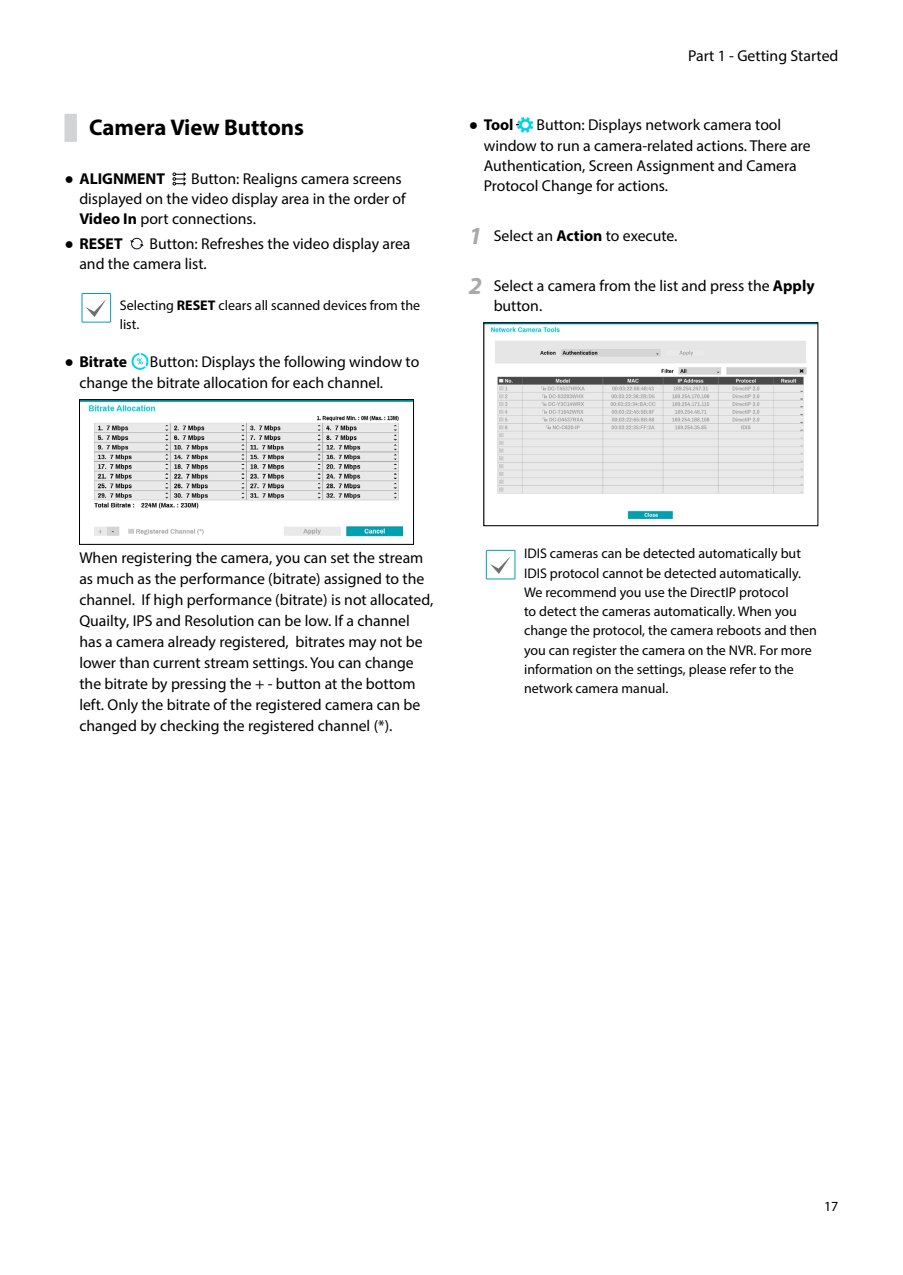
<style>
.page{position:relative;width:903px;height:1275px;background:#fff}
.page>*{position:absolute;margin:0;border:0;box-sizing:border-box;transform-origin:0 0}
.t1{font:700 22.75px "Myriad Pro";color:#000}
.t2{font:15.75px/20.1px "Myriad Pro";color:#000}
.t3{font:700 15.75px "Myriad Pro";color:#000}
.t4{font:14px/19.2px "Myriad Pro";color:#000}
.s1{font-family:"Arial";font-weight:400}
.s2{font-weight:700}
.s3{font-weight:700;font-style:italic;font-size:24.5px;color:#a7a9ac}
</style>
<div class="page">
<div style="left:64px;top:114px;width:13px;height:28px;background:#d1d3d4"></div>
<svg style="left:173px;top:172px;width:13px;height:14px"></svg>
<svg style="left:130px;top:238px;width:14px;height:12px"></svg>
<div style="left:82px;top:293px;width:29px;height:30px;border:1px solid #00a0af"></div>
<svg style="left:86px;top:299px;width:20px;height:18px"></svg>
<img style="left:131px;top:354px;width:18px;height:16px">
<img style="left:89px;top:405px;width:315px;height:132px">
<div style="left:79px;top:400px;width:335px;height:144px;border:1px solid #000"></div>
<img style="left:517px;top:117px;width:17px;height:16px">
<img style="left:491px;top:327px;width:316px;height:193px">
<div style="left:484px;top:323px;width:334px;height:203px;border:1px solid #000"></div>
<div style="left:486px;top:550px;width:29px;height:29px;border:1px solid #00a0af"></div>
<svg style="left:490px;top:556px;width:21px;height:18px"></svg>
<h1 class="t1" style="left:89px;top:113px;width:216px">Camera View Buttons</h1>
<p class="t3" style="left:64px;top:168px;width:102px"><span class="s1">●</span> ALIGNMENT</p>
<p class="t2" style="left:79px;top:168px;width:328px;text-indent:112px">Button: Realigns camera screens displayed on the video display area in the order of<br><span class="s2">Video In</span> port connections.</p>
<p class="t3" style="left:64px;top:233px;width:60px"><span class="s1">●</span> RESET</p>
<p class="t2" style="left:79px;top:233px;width:333px;text-indent:70px">Button: Refreshes the video display area and the camera list.</p>
<p class="t4" style="left:120px;top:295px;width:302px">Selecting <span class="s2">RESET</span> clears all scanned devices from the list.</p>
<p class="t3" style="left:64px;top:352px;width:64px"><span class="s1">●</span> Bitrate</p>
<p class="t2" style="left:79px;top:352px;width:341px;text-indent:70px">Button: Displays the following window to change the bitrate allocation for each channel.</p>
<p class="t2" style="left:688px;top:46px;width:152px">Part 1 - Getting Started</p>
<p class="t3" style="left:469px;top:115px;width:46px"><span class="s1">●</span> Tool</p>
<p class="t2" style="left:484px;top:115px;width:329px;text-indent:53px">Button: Displays network camera tool window to run a camera-related actions. There are Authentication, Screen Assignment and Camera Protocol Change for actions.</p>
<p class="t2" style="left:469px;top:225px;width:210px"><span class="s3">1</span> Select an <span class="s2">Action</span> to execute.</p>
<p class="t2" style="left:494px;top:275px;width:322px;text-indent:-25px"><span class="s3">2</span> Select a camera from the list and press the <span class="s2">Apply </span>button.</p>
<p class="t2" style="left:79px;top:547px;width:356px;line-height:21px">When registering the camera, you can set the stream as much as the performance (bitrate) assigned to the channel. If high performance (bitrate) is not allocated, Quailty, IPS and Resolution can be low. If a channel has a camera already registered, bitrates may not be lower than current stream settings. You can change the bitrate by pressing the + - button at the bottom left. Only the bitrate of the registered camera can be changed by checking the registered channel (*).</p>
<p class="t4" style="left:524px;top:544px;width:294px">IDIS cameras can be detected automatically but IDIS protocol cannot be detected automatically.<br>We recommend you use the DirectIP protocol<br>to detect the cameras automatically. When you change the protocol, the camera reboots and then you can register the camera on the NVR. For more information on the settings, please refer to the network camera manual.</p>
<p class="t4" style="left:824px;top:1196px;width:16px">17</p>
</div>
